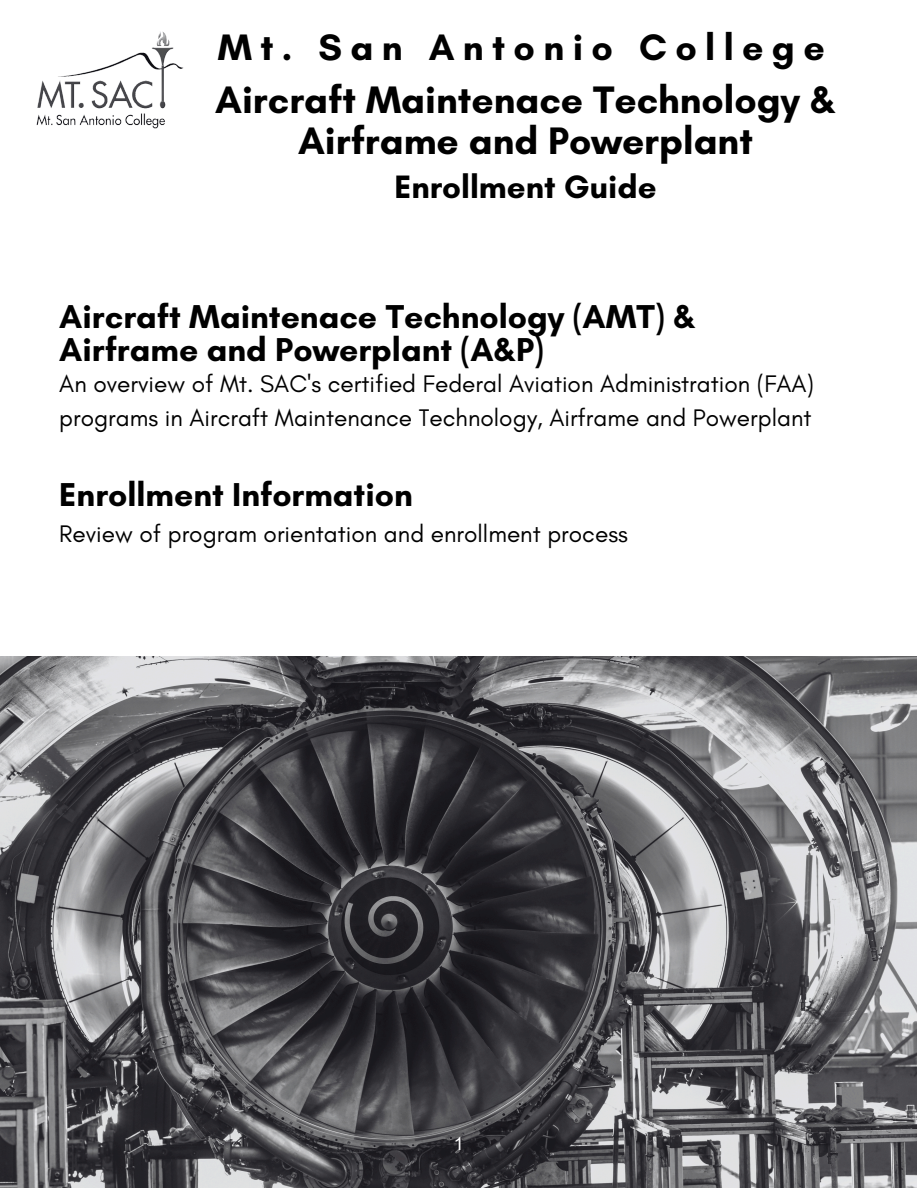
<style>
.page{position:relative;width:918px;height:1188px;background:#fff}
.page>*{position:absolute;margin:0;border:0;box-sizing:border-box;transform-origin:0 0}
.t1{font:700 39px/40.5px "Glacial Indifference";color:#000;text-align:center}
.t2{font:700 37.5px "Glacial Indifference";letter-spacing:.225em;color:#000}
.t3{font:700 33.75px/32.7px "Glacial Indifference";color:#000}
.t4{font:700 33px "Glacial Indifference";color:#000}
.t5{font:24.45px/33.8px "Glacial Indifference";color:#000}
.t6{font:18px "Arial";color:#fff}
</style>
<div class="page">
<img style="left:36px;top:31px;width:148px;height:98px">
<img style="left:0;top:656px;width:917px;height:532px">
<h1 class="t2" style="left:218px;top:25px;width:609px">Mt. San Antonio College</h1>
<h1 class="t1" style="left:215px;top:79px;width:622px">Aircraft Maintenace Technology &amp;<br>Airframe and Powerplant</h1>
<h1 class="t4" style="left:394px;top:166px;width:264px">Enrollment Guide</h1>
<p class="t3" style="left:59px;top:300px;width:638px">Aircraft Maintenace Technology (AMT) &amp;<br>Airframe and Powerplant (A&amp;P)</p>
<p class="t5" style="left:59px;top:367px;width:756px">An overview of Mt. SAC's certified Federal Aviation Administration (FAA) programs in Aircraft Maintenance Technology, Airframe and Powerplant</p>
<p class="t3" style="left:59px;top:478px;width:355px">Enrollment Information</p>
<p class="t5" style="left:59px;top:517px;width:570px">Review of program orientation and enrollment process</p>
<p class="t6" style="left:454px;top:1131px;width:12px">1</p>
</div>
